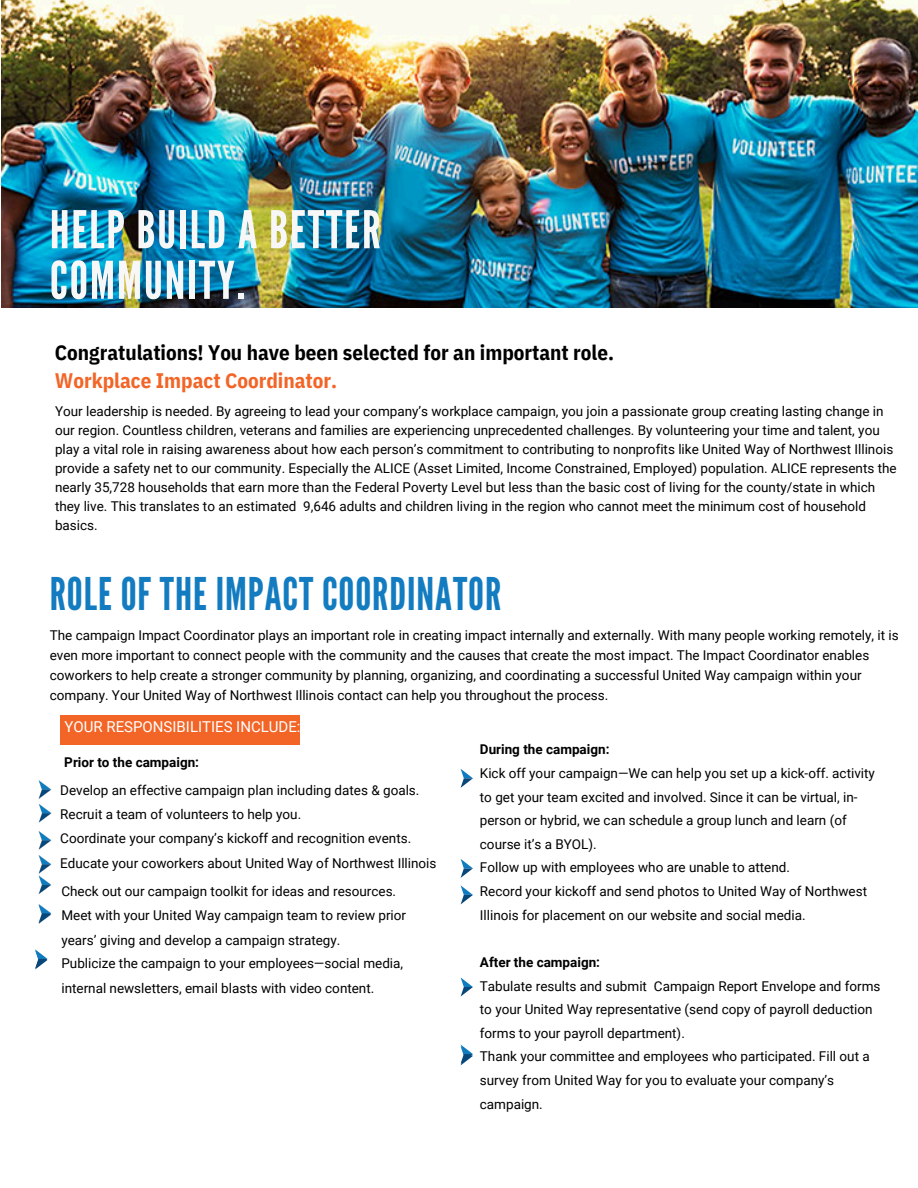
<style>
.page{position:relative;width:918px;height:1188px;background:#fff}
.page>*{position:absolute;margin:0;border:0;box-sizing:border-box;transform-origin:0 0}
.t1{font:51.9px/50.7px "League Gothic";letter-spacing:.035em;color:#f7f7f7}
.t2{font:45px "League Gothic";letter-spacing:.02em;color:#137cc1}
.t3{font:700 21px/28.2px "IBM Plex Sans Cond";color:#000}
.t4{font:15px "Roboto";color:#fff}
.t5{font:13.5px/23.7px "Roboto";color:#000}
.t6{font:700 13.5px "Roboto";color:#000}
.s1{color:#f26527}
.s2{font-weight:700}
</style>
<div class="page">
<img style="left:38px;top:780px;width:14px;height:144px">
<svg style="left:35px;top:949px;width:13px;height:21px"></svg>
<div style="left:60px;top:715px;width:240px;height:30px;background:#f26527"></div>
<svg style="left:461px;top:769px;width:12px;height:19px"></svg>
<svg style="left:461px;top:859px;width:12px;height:19px"></svg>
<svg style="left:461px;top:885px;width:12px;height:19px"></svg>
<svg style="left:461px;top:978px;width:12px;height:18px"></svg>
<svg style="left:461px;top:1045px;width:12px;height:20px"></svg>
<img style="left:1px;top:0;width:917px;height:308px">
<h2 class="t1" style="left:50px;top:206px;width:332px">HELP BUILD A BETTER<br>COMMUNITY.</h2>
<p class="t3" style="left:55px;top:338px;width:561px">Congratulations! You have been selected for an important role.<br><span class="s1">Workplace Impact Coordinator.</span></p>
<h3 class="t5" style="left:55px;top:401px;width:843px;line-height:19.2px">Your leadership is needed. By agreeing to lead your company’s workplace campaign, you join a passionate group creating lasting change in our region. Countless children, veterans and families are experiencing unprecedented challenges. By volunteering your time and talent, you play a vital role in raising awareness about how each person’s commitment to contributing to nonprofits like United Way of Northwest Illinois provide a safety net to our community. Especially the ALICE (Asset Limited, Income Constrained, Employed) population. ALICE represents the nearly 35,728 households that earn more than the Federal Poverty Level but less than the basic cost of living for the county/state in which they live. This translates to an estimated 9,646 adults and children living in the region who cannot meet the minimum cost of household basics.</h3>
<h6 class="t2" style="left:50px;top:568px;width:453px">ROLE OF THE IMPACT COORDINATOR</h6>
<h6 class="t5" style="left:50px;top:625px;width:850px;line-height:20.2px">The campaign Impact Coordinator plays an important role in creating impact internally and externally. With many people working remotely, it is even more important to connect people with the community and the causes that create the most impact. The Impact Coordinator enables coworkers to help create a stronger community by planning, organizing, and coordinating a successful United Way campaign within your company. Your United Way of Northwest Illinois contact can help you throughout the process.</h6>
<h6 class="t4" style="left:65px;top:718px;width:238px">YOUR RESPONSIBILITIES INCLUDE:</h6>
<h6 class="t6" style="left:64px;top:755px;width:136px">Prior to the campaign:</h6>
<p class="t5" style="left:60px;top:778px;width:378px;line-height:24.3px">Develop an effective campaign plan including dates &amp; goals.<br>Recruit a team of volunteers to help you.<br>Coordinate your company’s kickoff and recognition events.<br>Educate your coworkers about United Way of Northwest Illinois</p>
<h4 class="t5" style="left:61px;top:880px;width:346px;line-height:24.2px">Check out our campaign toolkit for ideas and resources.<br>Meet with your United Way campaign team to review prior years’ giving and develop a campaign strategy.<br>Publicize the campaign to your employees—social media, internal newsletters, email blasts with video content.</h4>
<h5 class="t5" style="left:480px;top:738px;width:397px"><span class="s2">During the campaign:<br></span>Kick off your campaign—We can help you set up a kick-off. activity to get your team excited and involved. Since it can be virtual, in&shy;person or hybrid, we can schedule a group lunch and learn (of course it’s a BYOL).<br>Follow up with employees who are unable to attend.<br>Record your kickoff and send photos to United Way of Northwest Illinois for placement on our website and social media.</h5>
<h6 class="t5" style="left:480px;top:950px;width:402px"><span class="s2">After the campaign:<br></span>Tabulate results and submit Campaign Report Envelope and forms to your United Way representative (send copy of payroll deduction forms to your payroll department).<br>Thank your committee and employees who participated. Fill out a survey from United Way for you to evaluate your company’s campaign.</h6>
</div>
